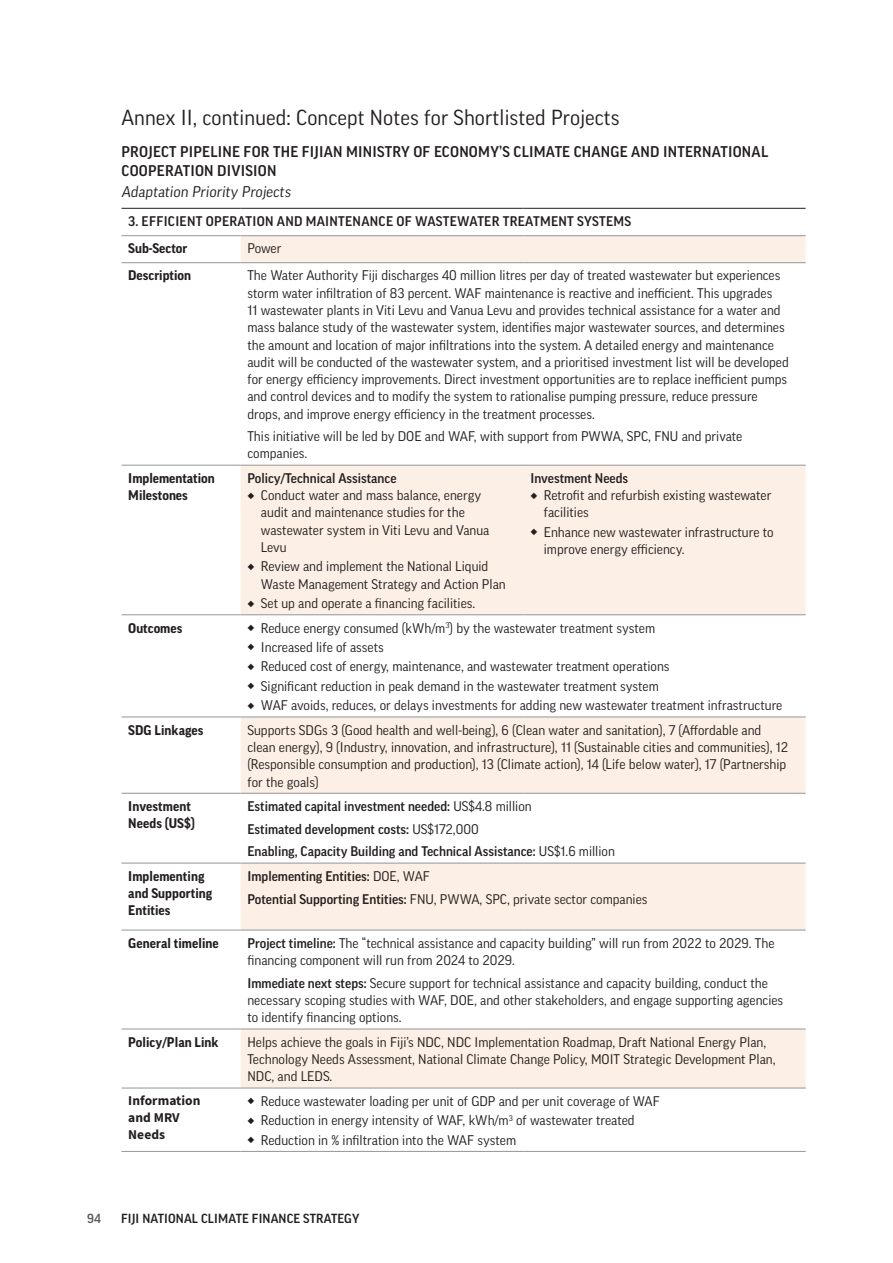
<style>
.page{position:relative;width:893px;height:1263px;background:#fff}
.page>*{position:absolute;margin:0;border:0;box-sizing:border-box;transform-origin:0 0}
.t1{font:21px "Good Pro";letter-spacing:.005em;color:#231f20}
.t2{font:500 15px/19.5px "Good Pro";letter-spacing:.015em;color:#231f20}
.t3{font:15px "Good Pro";letter-spacing:-.135em;color:#231f20}
.t4{font:13.5px/17.2px "Good Pro";color:#231f20}
.t5{font:500 13.5px/22.6px "Good Pro";color:#231f20}
.t6{font:700 13.5px/17.2px "Good Pro";letter-spacing:.005em;color:#231f20}
.t7{font:500 13.5px "Good Pro";letter-spacing:.02em;color:#231f20}
.t8{font:700 13.5px/17.2px "Source Sans Pro";letter-spacing:.005em;color:#231f20}
.t9{font:500 12.75px "Good Pro";letter-spacing:.01em;color:#231f20}
.t10{font:500 12.75px "Good Pro";color:#57585a}
.s1{font-weight:400}
.s2{font-weight:500}
</style>
<div class="page">
<svg style="left:241px;top:236px;width:565px;height:852px"></svg>
<hr style="left:122px;top:465px;width:119px;height:1px;background:#939598">
<hr style="left:241px;top:465px;width:283px;height:1px;background:#939598">
<hr style="left:524px;top:465px;width:282px;height:1px;background:#939598">
<hr style="left:122px;top:614px;width:119px;height:1px;background:#939598">
<hr style="left:241px;top:614px;width:283px;height:1px;background:#939598">
<hr style="left:524px;top:614px;width:282px;height:1px;background:#939598">
<hr style="left:122px;top:717px;width:119px;height:1px;background:#939598">
<hr style="left:241px;top:717px;width:283px;height:1px;background:#939598">
<hr style="left:524px;top:717px;width:282px;height:1px;background:#939598">
<hr style="left:122px;top:793px;width:119px;height:1px;background:#939598">
<hr style="left:241px;top:793px;width:283px;height:1px;background:#939598">
<hr style="left:524px;top:793px;width:282px;height:1px;background:#939598">
<hr style="left:122px;top:863px;width:119px;height:1px;background:#939598">
<hr style="left:241px;top:863px;width:283px;height:1px;background:#939598">
<hr style="left:524px;top:863px;width:282px;height:1px;background:#939598">
<hr style="left:122px;top:930px;width:119px;height:1px;background:#939598">
<hr style="left:241px;top:930px;width:283px;height:1px;background:#939598">
<hr style="left:524px;top:930px;width:282px;height:1px;background:#939598">
<hr style="left:122px;top:1029px;width:119px;height:1px;background:#939598">
<hr style="left:241px;top:1029px;width:283px;height:1px;background:#939598">
<hr style="left:524px;top:1029px;width:282px;height:1px;background:#939598">
<hr style="left:122px;top:1088px;width:119px;height:1px;background:#939598">
<hr style="left:241px;top:1088px;width:283px;height:1px;background:#939598">
<hr style="left:524px;top:1088px;width:282px;height:1px;background:#939598">
<hr style="left:122px;top:1151px;width:119px;height:1px;background:#939598">
<hr style="left:241px;top:1151px;width:283px;height:1px;background:#939598">
<hr style="left:524px;top:1151px;width:282px;height:1px;background:#939598">
<hr style="left:122px;top:262px;width:119px;height:1px;background:#939598">
<hr style="left:241px;top:262px;width:283px;height:1px;background:#939598">
<hr style="left:524px;top:262px;width:282px;height:1px;background:#939598">
<hr style="left:122px;top:208px;width:119px;height:1px;background:#231f20">
<hr style="left:241px;top:208px;width:283px;height:1px;background:#231f20">
<hr style="left:524px;top:208px;width:282px;height:1px;background:#231f20">
<hr style="left:122px;top:235px;width:119px;height:1px;background:#939598">
<hr style="left:241px;top:235px;width:283px;height:1px;background:#939598">
<hr style="left:524px;top:235px;width:282px;height:1px;background:#939598">
<h1 class="t1" style="left:122px;top:106px;width:500px">Annex II, continued: Concept Notes for Shortlisted Projects</h1>
<p class="t2" style="left:122px;top:142px;width:648px">PROJECT PIPELINE FOR THE FIJIAN MINISTRY OF ECONOMY’S CLIMATE CHANGE AND INTERNATIONAL<br>COOPERATION DIVISION</p>
<p class="t3" style="left:122px;top:183px;width:173px">Adaptation Priority Projects</p>
<p class="t7" style="left:128px;top:214px;width:505px">3. EFFICIENT OPERATION AND MAINTENANCE OF WASTEWATER TREATMENT SYSTEMS</p>
<p class="t6" style="left:128px;top:240px;width:61px">Sub-Sector</p>
<p class="t4" style="left:247px;top:240px;width:36px">Power</p>
<p class="t6" style="left:128px;top:267px;width:64px">Description</p>
<p class="t4" style="left:247px;top:267px;width:543px">The Water Authority Fiji discharges 40 million litres per day of treated wastewater but experiences storm water infiltration of 83 percent. WAF maintenance is reactive and inefficient. This upgrades<br>11 wastewater plants in Viti Levu and Vanua Levu and provides technical assistance for a water and mass balance study of the wastewater system, identifies major wastewater sources, and determines the amount and location of major infiltrations into the system. A detailed energy and maintenance audit will be conducted of the wastewater system, and a prioritised investment list will be developed for energy efficiency improvements. Direct investment opportunities are to replace inefficient pumps and control devices and to modify the system to rationalise pumping pressure, reduce pressure drops, and improve energy efficiency in the treatment processes.</p>
<p class="t4" style="left:247px;top:428px;width:496px">This initiative will be led by DOE and WAF, with support from PWWA, SPC, FNU and private companies.</p>
<p class="t6" style="left:128px;top:469px;width:88px">Implementation<br>Milestones</p>
<p class="t5" style="left:247px;top:467px;width:151px">Policy/Technical Assistance</p>
<p class="t5" style="left:530px;top:467px;width:99px">Investment Needs</p>
<p class="t4" style="left:544px;top:487px;width:229px;text-indent:-13px">◆ Retrofit and refurbish existing wastewater facilities</p>
<p class="t4" style="left:544px;top:523px;width:231px;text-indent:-13px">◆ Enhance new wastewater infrastructure to improve energy efficiency.</p>
<p class="t4" style="left:261px;top:487px;width:230px;text-indent:-13px">◆ Conduct water and mass balance, energy audit and maintenance studies for the wastewater system in Viti Levu and Vanua<br>Levu</p>
<p class="t4" style="left:261px;top:558px;width:246px;text-indent:-13px">◆ Review and implement the National Liquid<br>Waste Management Strategy and Action Plan</p>
<p class="t4" style="left:247px;top:594px;width:229px">◆ Set up and operate a financing facilities.</p>
<p class="t6" style="left:128px;top:619px;width:56px">Outcomes</p>
<p class="t4" style="left:247px;top:619px;width:409px">◆ Reduce energy consumed (kWh/m<sup>3</sup>) by the wastewater treatment system</p>
<p class="t4" style="left:247px;top:638px;width:138px">◆ Increased life of assets</p>
<p class="t4" style="left:247px;top:658px;width:424px">◆ Reduced cost of energy, maintenance, and wastewater treatment operations</p>
<p class="t4" style="left:247px;top:677px;width:413px">◆ Significant reduction in peak demand in the wastewater treatment system</p>
<p class="t4" style="left:247px;top:697px;width:536px">◆ WAF avoids, reduces, or delays investments for adding new wastewater treatment infrastructure</p>
<p class="t6" style="left:128px;top:721px;width:77px">SDG Linkages</p>
<p class="t4" style="left:247px;top:721px;width:542px">Supports SDGs 3 (Good health and well-being), 6 (Clean water and sanitation), 7 (Affordable and clean energy), 9 (Industry, innovation, and infrastructure), 11 (Sustainable cities and communities), 12 (Responsible consumption and production), 13 (Climate action), 14 (Life below water), 17 (Partnership for the goals)</p>
<p class="t6" style="left:128px;top:797px;width:68px">Investment<br>Needs (US$)</p>
<p class="t5" style="left:247px;top:795px;width:369px">Estimated capital investment needed: <span class="s1">US$4.8 million<br></span>Estimated development costs: <span class="s1">US$172,000<br></span>Enabling, Capacity Building and Technical Assistance: <span class="s1">US$1.6 million</span></p>
<p class="t6" style="left:128px;top:867px;width:86px">Implementing and Supporting<br>Entities</p>
<p class="t5" style="left:247px;top:865px;width:402px">Implementing Entities: <span class="s1">DOE, WAF<br></span>Potential Supporting Entities: <span class="s1">FNU, PWWA, SPC, private sector companies</span></p>
<p class="t6" style="left:128px;top:934px;width:92px">General timeline</p>
<p class="t4" style="left:247px;top:934px;width:529px"><span class="s2">Project timeline:</span> The “technical assistance and capacity building” will run from 2022 to 2029. The financing component will run from 2024 to 2029.</p>
<p class="t4" style="left:247px;top:974px;width:537px"><span class="s2">Immediate next steps:</span> Secure support for technical assistance and capacity building, conduct the necessary scoping studies with WAF, DOE, and other stakeholders, and engage supporting agencies to identify financing options.</p>
<p class="t6" style="left:128px;top:1033px;width:92px">Policy/Plan Link</p>
<p class="t4" style="left:247px;top:1033px;width:530px">Helps achieve the goals in Fiji’s NDC, NDC Implementation Roadmap, Draft National Energy Plan,<br>Technology Needs Assessment, National Climate Change Policy, MOIT Strategic Development Plan,<br>NDC, and LEDS.</p>
<p class="t8" style="left:128px;top:1092px;width:74px">Information and MRV<br>Needs</p>
<p class="t4" style="left:247px;top:1092px;width:414px">◆ Reduce wastewater loading per unit of GDP and per unit coverage of WAF</p>
<p class="t4" style="left:247px;top:1112px;width:389px">◆ Reduction in energy intensity of WAF, kWh/m<sup>3</sup> of wastewater treated</p>
<p class="t4" style="left:247px;top:1131px;width:270px">◆ Reduction in % infiltration into the WAF system</p>
<p class="t10" style="left:87px;top:1211px;width:15px">94</p>
<p class="t9" style="left:121px;top:1211px;width:240px">FIJI NATIONAL CLIMATE FINANCE STRATEGY</p>
</div>
